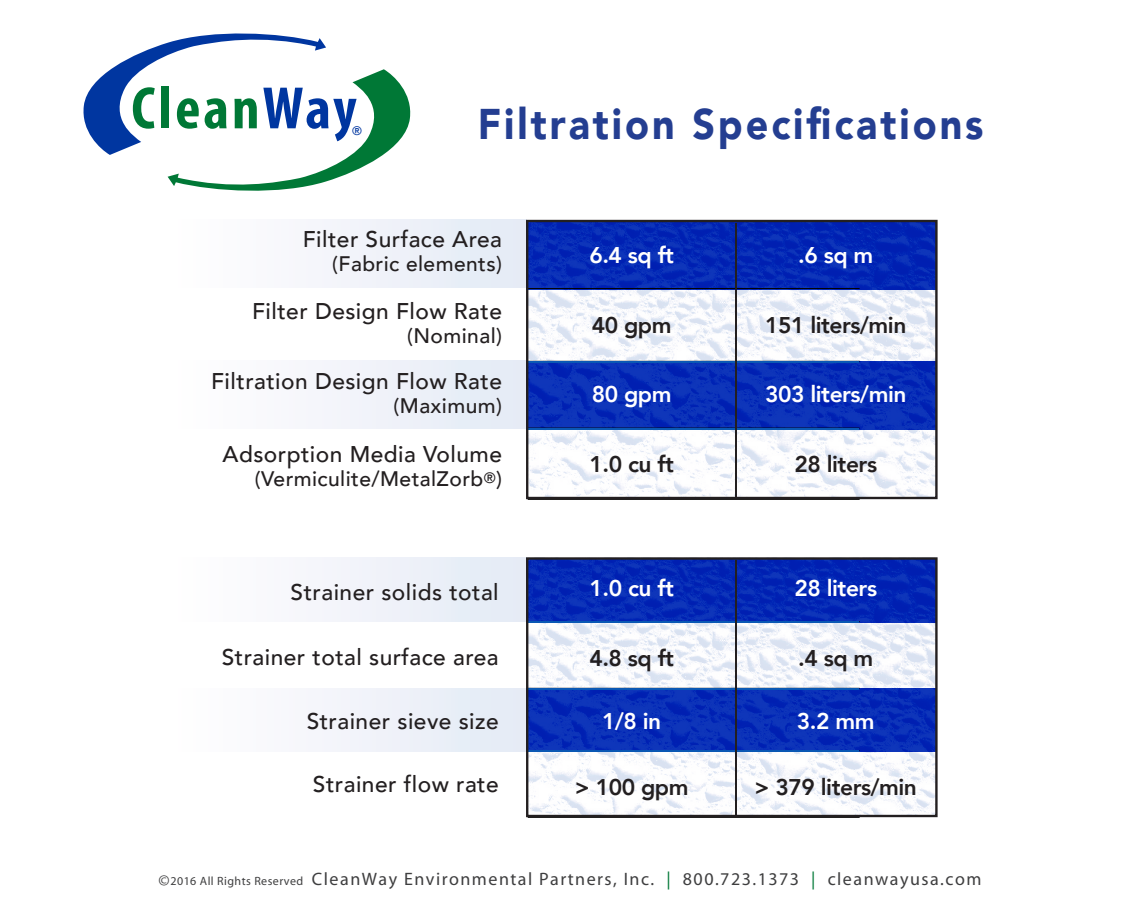
<style>
.page{position:relative;width:1121px;height:918px;background:#fff}
.page>*{position:absolute;margin:0;border:0;box-sizing:border-box;transform-origin:0 0}
.t1{font:900 42.9px "Avenir";letter-spacing:.075em;color:#243e91;scale:.92 1}
.t2{font:500 22.65px "Avenir";letter-spacing:.02em;color:#231f20}
.t3{font:800 22.65px "Avenir";letter-spacing:-.02em;color:#231f20}
.t4{font:800 22.65px "Avenir";letter-spacing:-.02em;color:#fff}
.t5{font:500 21px "Avenir";letter-spacing:.02em;color:#231f20}
.t6{font:18px "Myriad";letter-spacing:.085em;color:#3e3e3f}
.t7{font:500 12.3px "Avenir";color:#0036a0}
.s1{font-size:15px}
.s2{font-size:12px}
.s3{color:#007836}
</style>
<div class="page">
<div style="left:176px;top:361px;width:350px;height:68px;background:#f2f4fa"></div>
<div style="left:176px;top:220px;width:350px;height:68px;background:#f2f4fa"></div>
<div style="left:176px;top:689px;width:350px;height:63px;background:#f2f4fa"></div>
<div style="left:176px;top:558px;width:350px;height:64px;background:#f2f4fa"></div>
<img style="left:529px;top:290px;width:405px;height:206px">
<div style="left:527px;top:221px;width:410px;height:69px;background:linear-gradient(to right,#062bb7,#0326b5)"></div>
<svg style="left:529px;top:361px;width:405px;height:69px;background:#082db5"></svg>
<hr style="left:528px;top:288px;width:331px;height:1px;background:#050504">
<hr style="left:528px;top:361px;width:331px;height:2px;background:#0a58b4">
<hr style="left:528px;top:428px;width:331px;height:2px;background:#0a58b4">
<hr style="left:528px;top:499px;width:331px;height:1px;background:#050504">
<hr style="left:735px;top:223px;width:1px;height:273px;background:#231f20">
<svg style="left:83px;top:33px;width:328px;height:158px"></svg>
<div style="left:526px;top:220px;width:411px;height:279px;border:2px solid #231f20"></div>
<img style="left:529px;top:623px;width:405px;height:191px">
<div style="left:527px;top:559px;width:410px;height:64px;background:linear-gradient(to right,#062bb7,#0326b5)"></div>
<svg style="left:529px;top:688px;width:405px;height:64px;background:#082db6"></svg>
<hr style="left:528px;top:621px;width:331px;height:1px;background:#050504">
<hr style="left:528px;top:622px;width:331px;height:1px;background:#0a58b4">
<hr style="left:528px;top:688px;width:331px;height:2px;background:#0a58b4">
<hr style="left:528px;top:750px;width:331px;height:1px;background:#050504">
<hr style="left:528px;top:751px;width:331px;height:1px;background:#0a58b4">
<hr style="left:528px;top:817px;width:331px;height:1px;background:#050504">
<hr style="left:735px;top:560px;width:1px;height:254px;background:#231f20">
<div style="left:526px;top:557px;width:411px;height:260px;border:2px solid #231f20"></div>
<p class="t7" style="left:352px;top:120px;width:11px">®</p>
<h1 class="t1" style="left:478px;top:87px;width:551px">Filtration Specifications</h1>
<p class="t2" style="left:303px;top:219px;width:201px">Filter Surface Area</p>
<p class="t5" style="left:332px;top:245px;width:171px">(Fabric elements)</p>
<p class="t2" style="left:252px;top:292px;width:251px">Filter Design Flow Rate</p>
<p class="t5" style="left:407px;top:318px;width:96px">(Nominal)</p>
<p class="t2" style="left:211px;top:361px;width:292px">Filtration Design Flow Rate</p>
<p class="t5" style="left:393px;top:387px;width:110px">(Maximum)</p>
<p class="t2" style="left:222px;top:434px;width:281px">Adsorption Media Volume</p>
<p class="t5" style="left:255px;top:460px;width:249px">(Vermiculite/MetalZorb<span class="s1">®</span>)</p>
<p class="t4" style="left:589px;top:238px;width:86px">6.4 sq ft</p>
<p class="t4" style="left:798px;top:238px;width:77px">.6 sq m</p>
<p class="t3" style="left:592px;top:307px;width:81px">40 gpm</p>
<p class="t3" style="left:765px;top:307px;width:143px">151 liters/min</p>
<p class="t4" style="left:592px;top:376px;width:81px">80 gpm</p>
<p class="t4" style="left:765px;top:376px;width:143px">303 liters/min</p>
<p class="t3" style="left:589px;top:447px;width:86px">1.0 cu ft</p>
<p class="t3" style="left:794px;top:447px;width:84px">28 liters</p>
<p class="t2" style="left:290px;top:573px;width:210px">Strainer solids total</p>
<p class="t4" style="left:589px;top:571px;width:86px">1.0 cu ft</p>
<p class="t4" style="left:794px;top:571px;width:84px">28 liters</p>
<p class="t2" style="left:222px;top:637px;width:278px">Strainer total surface area</p>
<p class="t3" style="left:589px;top:640px;width:86px">4.8 sq ft</p>
<p class="t3" style="left:798px;top:640px;width:77px">.4 sq m</p>
<p class="t2" style="left:307px;top:702px;width:194px">Strainer sieve size</p>
<p class="t4" style="left:602px;top:703px;width:61px">1/8 in</p>
<p class="t4" style="left:797px;top:703px;width:79px">3.2 mm</p>
<p class="t2" style="left:313px;top:765px;width:187px">Strainer flow rate</p>
<p class="t3" style="left:575px;top:769px;width:115px">&gt; 100 gpm</p>
<p class="t3" style="left:754px;top:769px;width:164px">&gt; 379 liters/min</p>
<p class="t6" style="left:159px;top:870px;width:824px"><sub>©</sub><span class="s2">2016 All Rights Reserved</span> CleanWay Environmental Partners, Inc. <span class="s3">|</span> 800.723.1373 <span class="s3">|</span> cleanwayusa.com</p>
</div>
